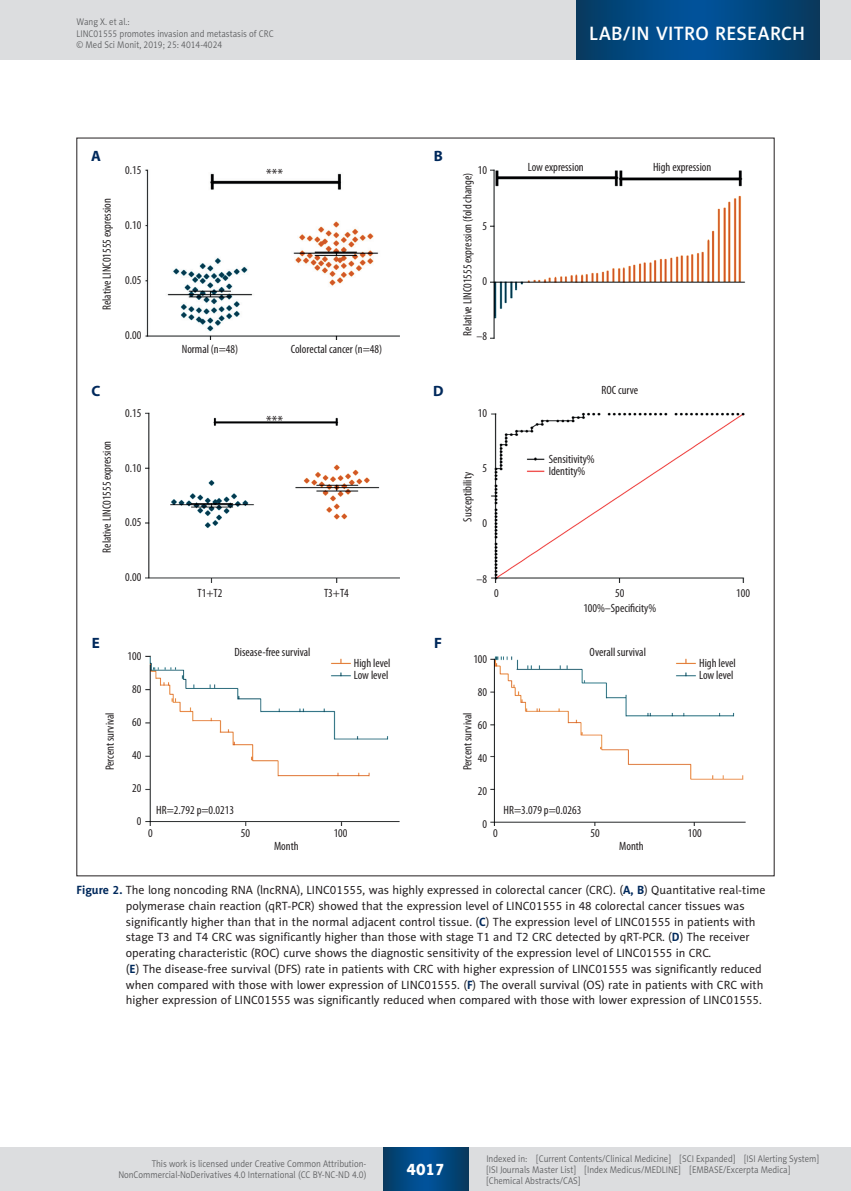
<style>
.page{position:relative;width:851px;height:1191px;background:#fff}
.page>*{position:absolute;margin:0;border:0;box-sizing:border-box;transform-origin:0 0}
.t1{font:19.5px "Naomi Sans EFN Medium";letter-spacing:.01em;color:#fff}
.t2{font:16.5px "Naomi Sans EFN Heavy";color:#fff}
.t3{font:condensed 15px "Myriad Pro";color:#231f20}
.t4{font:700 15px "Myriad Pro";color:#00295c}
.MSM_Rycina_tytul{font:12px/15.8px "Naomi Sans EFN";color:#231f20}
.t5{font:condensed 12px/12px "Myriad Pro";color:#231f20}
.t6{font:9.75px/11.2px "Naomi Sans EFN Light";color:#57585a;scale:.9 1}
.s1{font-weight:700;color:#00295c}
</style>
<div class="page">
<img style="left:145px;top:169px;width:254px;height:170px">
<img style="left:490px;top:169px;width:255px;height:170px">
<img style="left:145px;top:412px;width:254px;height:170px">
<img style="left:145px;top:655px;width:254px;height:170px">
<img style="left:490px;top:656px;width:255px;height:169px">
<img style="left:491px;top:412px;width:254px;height:170px">
<img style="left:330px;top:657px;width:21px;height:19px">
<img style="left:675px;top:657px;width:21px;height:19px">
<img style="left:526px;top:456px;width:18px;height:17px">
<div style="left:0;top:1148px;width:850px;height:43px;background:#dcdddf"></div>
<svg style="left:383px;top:1147px;width:85px;height:43px;background:#02477e"></svg>
<div style="left:0;top:0;width:850px;height:60px;background:#dcdddf"></div>
<svg style="left:576px;top:0;width:243px;height:60px;background:#02477e"></svg>
<p class="t6" style="left:77px;top:16px;width:220px">Wang X. et al.:<br>LINC01555 promotes invasion and metastasis of CRC © Med Sci Monit, 2019; 25: 4014-4024</p>
<h1 class="t1" style="left:589px;top:22px;width:217px">LAB/IN VITRO RESEARCH</h1>
<p class="t4" style="left:91px;top:147px;width:11px">A</p>
<p class="t5" style="left:101px;top:310px;width:113px;rotate:-90deg">Relative LINC01555 expression</p>
<p class="t5" style="left:125px;top:165px;width:18px">0.15</p>
<p class="t5" style="left:125px;top:219px;width:18px">0.10</p>
<p class="t5" style="left:125px;top:274px;width:18px">0.05</p>
<p class="t5" style="left:125px;top:329px;width:18px">0.00</p>
<p class="t4" style="left:91px;top:381px;width:10px">C</p>
<p class="t5" style="left:101px;top:553px;width:113px;rotate:-90deg">Relative LINC01555 expression</p>
<p class="t5" style="left:125px;top:407px;width:18px">0.15</p>
<p class="t5" style="left:125px;top:462px;width:18px">0.10</p>
<p class="t5" style="left:125px;top:517px;width:18px">0.05</p>
<p class="t5" style="left:125px;top:571px;width:18px">0.00</p>
<p class="t5" style="left:182px;top:343px;width:58px">Normal (n=48)</p>
<p class="t5" style="left:197px;top:587px;width:26px">T1+T2</p>
<p class="t3" style="left:266px;top:166px;width:18px">***</p>
<p class="t5" style="left:291px;top:343px;width:93px">Colorectal cancer (n=48)</p>
<p class="t3" style="left:266px;top:412px;width:18px">***</p>
<p class="t4" style="left:433px;top:147px;width:11px">B</p>
<p class="t4" style="left:433px;top:381px;width:12px">D</p>
<p class="t5" style="left:478px;top:165px;width:11px">10</p>
<p class="t5" style="left:462px;top:336px;width:164px;rotate:-90deg">Relative LINC01555 expression (fold change)</p>
<p class="t5" style="left:482px;top:220px;width:6px">5</p>
<p class="t5" style="left:482px;top:275px;width:6px">0</p>
<p class="t5" style="left:476px;top:330px;width:12px">–8</p>
<p class="t5" style="left:478px;top:407px;width:11px">10</p>
<p class="t5" style="left:462px;top:521px;width:51px;rotate:-90deg">Susceptibility</p>
<p class="t5" style="left:482px;top:462px;width:6px">5</p>
<p class="t5" style="left:482px;top:517px;width:6px">0</p>
<p class="t5" style="left:527px;top:161px;width:58px">Low expression</p>
<p class="t5" style="left:653px;top:161px;width:60px">High expression</p>
<p class="t5" style="left:601px;top:384px;width:38px">ROC curve</p>
<p class="t5" style="left:548px;top:453px;width:47px">Sensitivity%<br>Identity%</p>
<p class="t5" style="left:476px;top:573px;width:12px">–8</p>
<p class="t5" style="left:324px;top:587px;width:26px">T3+T4</p>
<p class="t5" style="left:494px;top:587px;width:6px">0</p>
<p class="t5" style="left:583px;top:585px;width:74px;line-height:15px;text-align:center">50<br>100%–Specificity%</p>
<p class="t5" style="left:736px;top:587px;width:15px">100</p>
<p class="t4" style="left:92px;top:633px;width:10px">E</p>
<p class="t4" style="left:434px;top:633px;width:9px">F</p>
<p class="t5" style="left:234px;top:646px;width:77px">Disease-free survival</p>
<p class="t5" style="left:589px;top:646px;width:58px">Overall survival</p>
<p class="t5" style="left:128px;top:650px;width:15px">100</p>
<p class="t5" style="left:132px;top:683px;width:11px">80</p>
<p class="t5" style="left:132px;top:716px;width:11px">60</p>
<p class="t5" style="left:132px;top:749px;width:11px">40</p>
<p class="t5" style="left:132px;top:782px;width:11px">20</p>
<p class="t5" style="left:137px;top:815px;width:6px">0</p>
<p class="t5" style="left:473px;top:653px;width:15px">100</p>
<p class="t5" style="left:478px;top:686px;width:11px">80</p>
<p class="t5" style="left:478px;top:719px;width:11px">60</p>
<p class="t5" style="left:478px;top:752px;width:11px">40</p>
<p class="t5" style="left:478px;top:785px;width:11px">20</p>
<p class="t5" style="left:482px;top:818px;width:6px">0</p>
<p class="t5" style="left:354px;top:657px;width:38px">High level<br>Low level</p>
<p class="t5" style="left:104px;top:770px;width:59px;rotate:-90deg">Percent survival</p>
<p class="t5" style="left:462px;top:770px;width:59px;rotate:-90deg">Percent survival</p>
<p class="t5" style="left:156px;top:804px;width:79px">HR=2.792 p=0.0213</p>
<p class="t5" style="left:503px;top:804px;width:79px">HR=3.079 p=0.0263</p>
<p class="t5" style="left:274px;top:840px;width:26px">Month</p>
<p class="t5" style="left:148px;top:827px;width:6px">0</p>
<p class="t5" style="left:241px;top:827px;width:11px">50</p>
<p class="t5" style="left:333px;top:827px;width:15px">100</p>
<p class="t5" style="left:493px;top:827px;width:6px">0</p>
<p class="t5" style="left:590px;top:827px;width:11px">50</p>
<p class="t5" style="left:619px;top:840px;width:26px">Month</p>
<p class="t5" style="left:699px;top:657px;width:38px">High level<br>Low level</p>
<p class="t5" style="left:687px;top:827px;width:15px">100</p>
<p class="MSM_Rycina_tytul" style="left:126px;top:882px;width:641px;text-indent:-49px"><span class="s1">Figure 2.</span> The long noncoding RNA (lncRNA), LINC01555, was highly expressed in colorectal cancer (CRC). (<span class="s1">A, B</span>) Quantitative real-time polymerase chain reaction (qRT-PCR) showed that the expression level of LINC01555 in 48 colorectal cancer tissues was significantly higher than that in the normal adjacent control tissue. (<span class="s1">C</span>) The expression level of LINC01555 in patients with stage T3 and T4 CRC was significantly higher than those with stage T1 and T2 CRC detected by qRT-PCR. (<span class="s1">D</span>) The receiver operating characteristic (ROC) curve shows the diagnostic sensitivity of the expression level of LINC01555 in CRC.<br>(<span class="s1">E</span>) The disease-free survival (DFS) rate in patients with CRC with higher expression of LINC01555 was significantly reduced when compared with those with lower expression of LINC01555. (<span class="s1">F</span>) The overall survival (OS) rate in patients with CRC with higher expression of LINC01555 was significantly reduced when compared with those with lower expression of LINC01555.</p>
<p class="t6" style="left:118px;top:1158px;width:277px;text-align:right">This work is licensed under Creative Common Attribution-<br>NonCommercial-NoDerivatives 4.0 International (CC BY-NC-ND 4.0)</p>
<h2 class="t2" style="left:406px;top:1159px;width:40px">4017</h2>
<p class="t6" style="left:486px;top:1152px;width:371px">Indexed in: [Current Contents/Clinical Medicine] [SCI Expanded] [ISI Alerting System] [ISI Journals Master List] [Index Medicus/MEDLINE] [EMBASE/Excerpta Medica] [Chemical Abstracts/CAS]</p>
</div>
